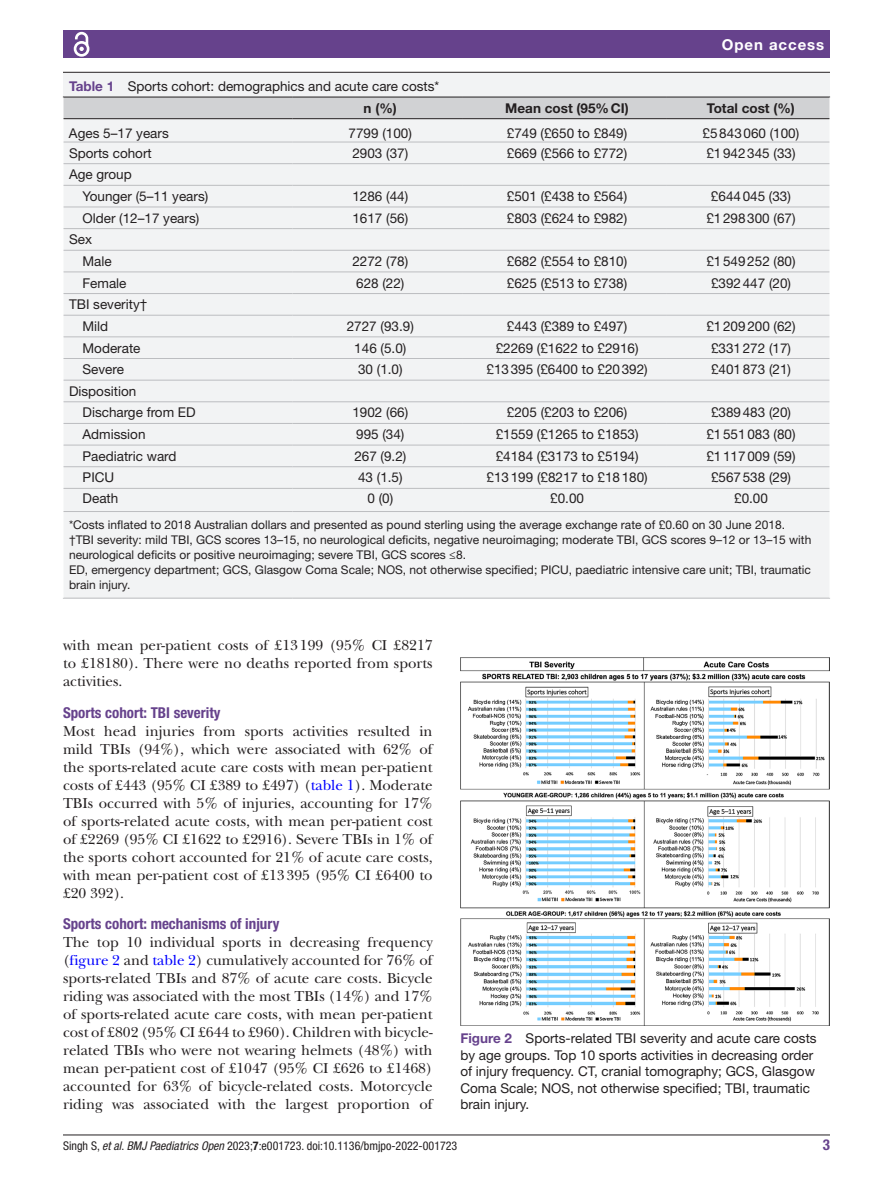
<style>
.page{position:relative;width:893px;height:1191px;background:#fff}
.page>*{position:absolute;margin:0;border:0;box-sizing:border-box;transform-origin:0 0}
.t1{font:15px/18px "New Baskerville";color:#231f20;text-align:justify}
.t2{font:700 condensed 15px "Helvetica Neue LT Std";color:#66428c}
.t3{font:700 15px "Helvetica Neue LT Std";letter-spacing:.065em;color:#fff}
.t4{font:13.5px/21.6px "Helvetica Neue LT Std";color:#231f20}
.t5{font:700 13.5px "Helvetica Neue LT Std";color:#231f20}
.t6{font:12px/15px "Helvetica Neue LT Std";color:#231f20}
.t7{font:condensed 12px "Helvetica Neue LT Std";color:#231f20}
.s1{font-weight:700;color:#66428c}
.s2{font-weight:700}
.s3{color:#00f}
.s4{font-style:italic}
</style>
<div class="page">
<hr style="left:63px;top:1134px;width:767px;height:1px;background:#231f20">
<div style="left:63px;top:31px;width:767px;height:27px;background:#66428c"></div>
<svg style="left:73px;top:31px;width:17px;height:26px"></svg>
<div style="left:63px;top:73px;width:767px;height:525px;background:#f2f3f4"></div>
<hr style="left:63px;top:72px;width:767px;height:1px;background:#231f20">
<hr style="left:292px;top:511px;width:170px;height:1px;background:#bcbdc0">
<hr style="left:462px;top:511px;width:204px;height:1px;background:#bcbdc0">
<hr style="left:63px;top:511px;width:230px;height:1px;background:#bcbdc0">
<hr style="left:666px;top:511px;width:164px;height:1px;background:#bcbdc0">
<hr style="left:63px;top:598px;width:229px;height:1px;background:#bcbdc0">
<hr style="left:292px;top:598px;width:170px;height:1px;background:#bcbdc0">
<hr style="left:462px;top:598px;width:204px;height:1px;background:#bcbdc0">
<hr style="left:666px;top:598px;width:164px;height:1px;background:#bcbdc0">
<hr style="left:63px;top:511px;width:1px;height:87px;background:#fff">
<svg style="left:63px;top:97px;width:767px;height:392px"></svg>
<img style="left:460px;top:657px;width:370px;height:368px">
<p class="t4" style="left:364px;top:75px;width:77px;line-height:22px;text-indent:-295px"><span class="s1">Table 1</span> Sports cohort: demographics and acute care costs* <span class="s2">n (%)</span></p>
<p class="t3" style="left:722px;top:35px;width:104px">Open access</p>
<p class="t5" style="left:505px;top:99px;width:125px">Mean cost (95%CI)</p>
<p class="t5" style="left:707px;top:99px;width:89px">Total cost (%)</p>
<p class="t4" style="left:69px;top:122px;width:101px">Ages 5–17 years</p>
<p class="t4" style="left:349px;top:122px;width:65px">7799 (100)</p>
<p class="t4" style="left:507px;top:122px;width:122px">£749 (£650 to £849)</p>
<p class="t4" style="left:703px;top:122px;width:98px">£5843060 (100)</p>
<p class="t4" style="left:69px;top:142px;width:84px">Sports cohort</p>
<p class="t4" style="left:352px;top:142px;width:57px">2903 (37)</p>
<p class="t4" style="left:507px;top:142px;width:122px">£669 (£566 to £772)</p>
<p class="t4" style="left:706px;top:142px;width:91px">£1942345 (33)</p>
<p class="t4" style="left:83px;top:163px;width:127px;text-indent:-14px">Age group<br>Younger (5–11 years)</p>
<p class="t4" style="left:352px;top:185px;width:57px">1286 (44)</p>
<p class="t4" style="left:507px;top:185px;width:122px">£501 (£438 to £564)</p>
<p class="t4" style="left:711px;top:185px;width:81px">£644045 (33)</p>
<p class="t4" style="left:83px;top:207px;width:118px">Older (12–17 years)</p>
<p class="t4" style="left:352px;top:207px;width:57px">1617 (56)</p>
<p class="t4" style="left:507px;top:207px;width:122px">£803 (£624 to £982)</p>
<p class="t4" style="left:706px;top:207px;width:91px">£1298300 (67)</p>
<p class="t4" style="left:83px;top:228px;width:31px;text-indent:-14px">Sex<br>Male</p>
<p class="t4" style="left:352px;top:250px;width:57px">2272 (78)</p>
<p class="t4" style="left:507px;top:250px;width:122px">£682 (£554 to £810)</p>
<p class="t4" style="left:706px;top:250px;width:91px">£1549252 (80)</p>
<p class="t4" style="left:83px;top:272px;width:46px">Female</p>
<p class="t4" style="left:356px;top:272px;width:50px">628 (22)</p>
<p class="t4" style="left:507px;top:272px;width:122px">£625 (£513 to £738)</p>
<p class="t4" style="left:711px;top:272px;width:81px">£392447 (20)</p>
<p class="t4" style="left:83px;top:293px;width:66px;text-indent:-14px">TBI severity†<br>Mild</p>
<p class="t4" style="left:347px;top:315px;width:69px">2727 (93.9)</p>
<p class="t4" style="left:507px;top:315px;width:122px">£443 (£389 to £497)</p>
<p class="t4" style="left:706px;top:315px;width:91px">£1209200 (62)</p>
<p class="t4" style="left:83px;top:337px;width:60px">Moderate</p>
<p class="t4" style="left:354px;top:337px;width:54px">146 (5.0)</p>
<p class="t4" style="left:496px;top:337px;width:144px">£2269 (£1622 to £2916)</p>
<p class="t4" style="left:711px;top:337px;width:81px">£331272 (17)</p>
<p class="t4" style="left:83px;top:358px;width:43px">Severe</p>
<p class="t4" style="left:358px;top:358px;width:46px">30 (1.0)</p>
<p class="t4" style="left:486px;top:358px;width:163px">£13395 (£6400 to £20392)</p>
<p class="t4" style="left:711px;top:358px;width:81px">£401873 (21)</p>
<p class="t4" style="left:83px;top:380px;width:115px;text-indent:-14px">Disposition<br>Discharge from ED</p>
<p class="t4" style="left:352px;top:402px;width:57px">1902 (66)</p>
<p class="t4" style="left:507px;top:402px;width:122px">£205 (£203 to £206)</p>
<p class="t4" style="left:711px;top:402px;width:81px">£389483 (20)</p>
<p class="t4" style="left:83px;top:423px;width:65px">Admission</p>
<p class="t4" style="left:356px;top:423px;width:50px">995 (34)</p>
<p class="t4" style="left:496px;top:423px;width:144px">£1559 (£1265 to £1853)</p>
<p class="t4" style="left:706px;top:423px;width:91px">£1551083 (80)</p>
<p class="t4" style="left:83px;top:445px;width:95px">Paediatric ward</p>
<p class="t4" style="left:354px;top:445px;width:54px">267 (9.2)</p>
<p class="t4" style="left:496px;top:445px;width:144px">£4184 (£3173 to £5194)</p>
<p class="t4" style="left:706px;top:445px;width:91px">£1117009 (59)</p>
<p class="t4" style="left:83px;top:466px;width:33px">PICU</p>
<p class="t4" style="left:358px;top:466px;width:46px">43 (1.5)</p>
<p class="t4" style="left:486px;top:466px;width:163px">£13199 (£8217 to £18180)</p>
<p class="t4" style="left:711px;top:466px;width:81px">£567538 (29)</p>
<p class="t4" style="left:83px;top:487px;width:37px">Death</p>
<p class="t4" style="left:367px;top:487px;width:27px">0 (0)</p>
<p class="t4" style="left:550px;top:487px;width:35px">£0.00</p>
<p class="t4" style="left:734px;top:487px;width:35px">£0.00</p>
<p class="t6" style="left:69px;top:517px;width:744px">*Costs inflated to 2018 Australian dollars and presented as pound sterling using the average exchange rate of £0.60 on 30 June 2018. †TBI severity: mild TBI, GCS scores 13–15, no neurological deficits, negative neuroimaging; moderate TBI, GCS scores 9–12 or 13–15 with neurological deficits or positive neuroimaging; severe TBI, GCS scores ≤8.<br>ED, emergency department; GCS, Glasgow Coma Scale; NOS, not otherwise specified; PICU, paediatric intensive care unit; TBI, traumatic brain injury.</p>
<p class="t1" style="left:63px;top:636px;width:371px">with mean per-patient costs of £13199 (95% CI £8217 to £18180). There were no deaths reported from sports activities.</p>
<p class="t2" style="left:63px;top:703px;width:159px">Sports cohort: TBI severity</p>
<p class="t1" style="left:63px;top:722px;width:371px">Most head injuries from sports activities resulted in mild TBIs (94%), which were associated with 62% of the sports-related acute care costs with mean per-patient costs of £443 (95% CI £389 to £497) (<span class="s3">table 1</span>). Moderate TBIs occurred with 5% of injuries, accounting for 17% of sports-related acute costs, with mean per-patient cost of £2269 (95% CI £1622 to £2916). Severe TBIs in 1% of the sports cohort accounted for 21% of acute care costs, with mean per-patient cost of £13395 (95% CI £6400 to £20 392).</p>
<p class="t2" style="left:63px;top:915px;width:218px">Sports cohort: mechanisms of injury</p>
<p class="t1" style="left:63px;top:933px;width:371px">The top 10 individual sports in decreasing frequency (<span class="s3">figure 2</span> and <span class="s3">table 2</span>) cumulatively accounted for 76% of sports-related TBIs and 87% of acute care costs. Bicycle riding was associated with the most TBIs (14%) and 17% of sports-related acute care costs, with mean per-patient cost of £802 (95% CI £644 to £960). Children with bicycle&shy;related TBIs who were not wearing helmets (48%) with mean per-patient cost of £1047 (95% CI £626 to £1468) accounted for 63% of bicycle-related costs. Motorcycle riding was associated with the largest proportion of</p>
<p class="t4" style="left:460px;top:1030px;width:358px;line-height:16.5px"><span class="s1">Figure 2</span> Sports-related TBI severity and acute care costs by age groups. Top 10 sports activities in decreasing order of injury frequency. CT, cranial tomography; GCS, Glasgow Coma Scale; NOS, not otherwise specified; TBI, traumatic brain injury.</p>
<p class="t7" style="left:63px;top:1138px;width:396px">Singh S, <span class="s4">et al</span>. <span class="s4">BMJ Paediatrics Open</span> 2023;<span class="s2">7</span>:e001723. doi:10.1136/bmjpo-2022-001723</p>
<p class="t2" style="left:823px;top:1135px;width:9px">3</p>
</div>
